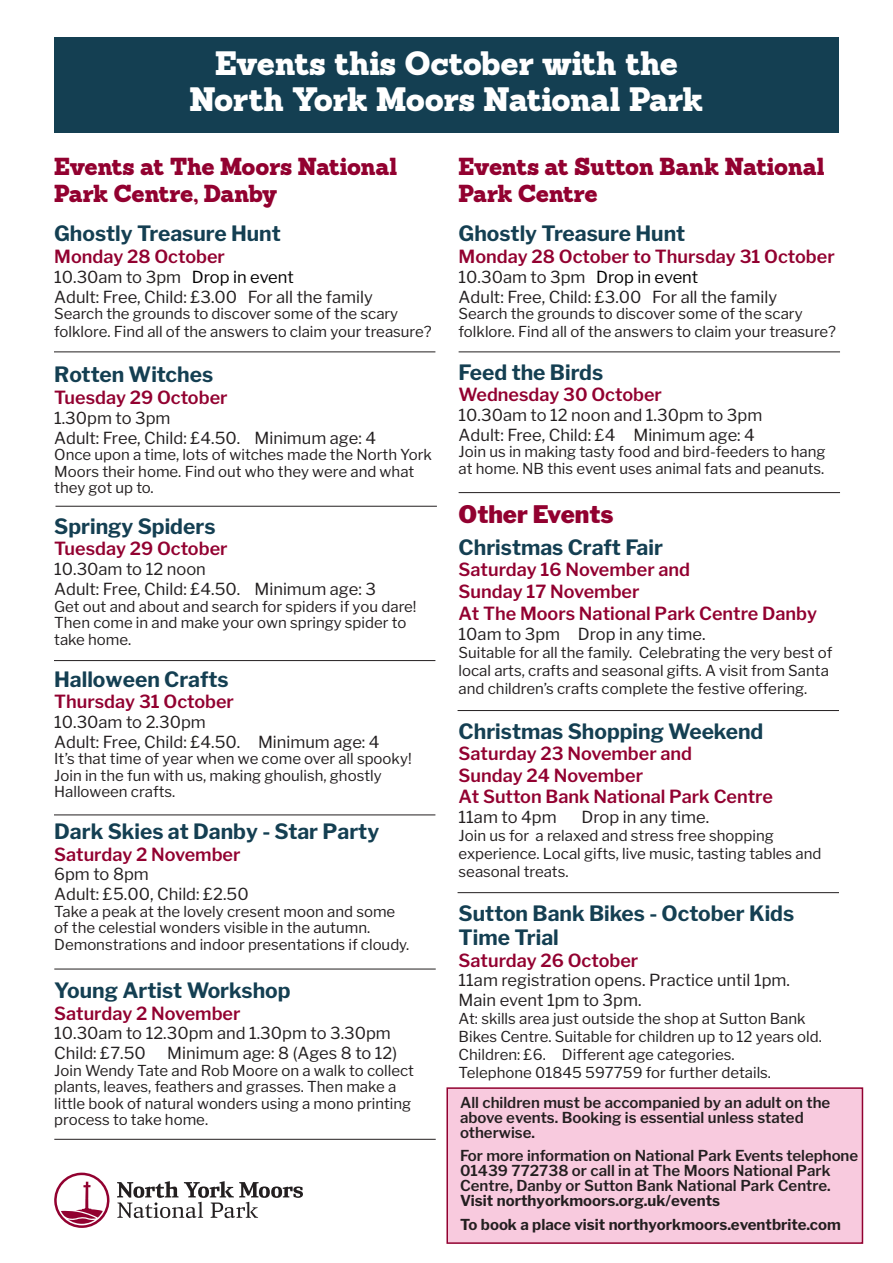
<style>
.page{position:relative;width:893px;height:1263px;background:#fff}
.page>*{position:absolute;margin:0;border:0;box-sizing:border-box;transform-origin:0 0}
.t1{font:900 33px "Sanchez";letter-spacing:-.015em;color:#fff}
.t2{font:900 24px/27px "Sanchez";letter-spacing:-.015em;color:#920130}
.t3{font:900 24px "Libre Franklin";color:#920130}
.t4{font:700 21px/24px "Libre Franklin";color:#143f52}
.t5{font:600 18px "Libre Franklin";color:#920130}
.t6{font:16.5px "Libre Franklin";color:#231f20}
.t7{font:15px/16.5px "Libre Franklin";color:#231f20}
.t8{font:600 15px/15px "Libre Franklin";color:#231f20}
.t9{font:700 15px "Libre Franklin";color:#231f20}
.s1{color:#000}
</style>
<div class="page">
<div style="left:54px;top:37px;width:785px;height:96px;background:#143f52"></div>
<div style="left:447px;top:1088px;width:415px;height:155px;background:#f8cade"></div>
<div style="left:446px;top:1087px;width:417px;height:157px;border:2px solid #920130"></div>
<svg style="left:117px;top:1181px;width:186px;height:37px"></svg>
<svg style="left:54px;top:1172px;width:56px;height:56px"></svg>
<hr style="left:54px;top:351px;width:381px;height:1px;background:#231f20">
<hr style="left:56px;top:506px;width:381px;height:1px;background:#231f20">
<hr style="left:54px;top:660px;width:381px;height:1px;background:#231f20">
<hr style="left:54px;top:814px;width:381px;height:1px;background:#231f20">
<hr style="left:54px;top:969px;width:382px;height:1px;background:#231f20">
<hr style="left:54px;top:1139px;width:382px;height:1px;background:#231f20">
<hr style="left:459px;top:351px;width:381px;height:1px;background:#231f20">
<hr style="left:459px;top:492px;width:381px;height:1px;background:#231f20">
<hr style="left:458px;top:710px;width:381px;height:1px;background:#231f20">
<hr style="left:458px;top:892px;width:381px;height:1px;background:#231f20">
<p class="t1" style="left:215px;top:39px;width:464px">Events this October with the</p>
<p class="t1" style="left:190px;top:75px;width:515px">North York Moors National Park</p>
<p class="t2" style="left:54px;top:153px;width:345px">Events at The Moors National<br>Park Centre, Danby</p>
<p class="t4" style="left:54px;top:222px;width:228px">Ghostly Treasure Hunt</p>
<p class="t5" style="left:54px;top:246px;width:172px">Monday 28 October</p>
<p class="t6" style="left:54px;top:267px;width:241px">10.30am to 3pm <span class="s1">Drop in event</span></p>
<p class="t6" style="left:54px;top:287px;width:320px">Adult: Free, Child: £3.00 For all the family</p>
<p class="t7" style="left:54px;top:305px;width:379px;line-height:18px">Search the grounds to discover some of the scary folklore. Find all of the answers to claim your treasure?</p>
<p class="t4" style="left:54px;top:363px;width:160px">Rotten Witches</p>
<p class="t5" style="left:54px;top:387px;width:175px">Tuesday 29 October</p>
<p class="t6" style="left:54px;top:408px;width:118px">1.30pm to 3pm</p>
<p class="t6" style="left:54px;top:428px;width:323px">Adult: Free, Child: £4.50. Minimum age: 4</p>
<p class="t7" style="left:54px;top:446px;width:379px">Once upon a time, lots of witches made the North York<br>Moors their home. Find out who they were and what they got up to.</p>
<p class="t4" style="left:54px;top:514px;width:163px">Springy Spiders</p>
<p class="t5" style="left:54px;top:538px;width:175px">Tuesday 29 October</p>
<p class="t6" style="left:54px;top:559px;width:153px">10.30am to 12 noon</p>
<p class="t6" style="left:54px;top:579px;width:323px">Adult: Free, Child: £4.50. Minimum age: 3</p>
<p class="t7" style="left:54px;top:598px;width:364px">Get out and about and search for spiders if you dare!<br>Then come in and make your own springy spider to take home.</p>
<p class="t4" style="left:54px;top:667px;width:176px">Halloween Crafts</p>
<p class="t5" style="left:54px;top:691px;width:181px">Thursday 31 October</p>
<p class="t6" style="left:54px;top:712px;width:153px">10.30am to 2.30pm</p>
<p class="t6" style="left:54px;top:732px;width:327px">Adult: Free, Child: £4.50. Minimum age: 4</p>
<p class="t7" style="left:54px;top:751px;width:359px">It’s that time of year when we come over all spooky!<br>Join in the fun with us, making ghoulish, ghostly<br>Halloween crafts.</p>
<p class="t4" style="left:54px;top:819px;width:327px">Dark Skies at Danby - Star Party</p>
<p class="t5" style="left:54px;top:843px;width:188px">Saturday 2 November</p>
<p class="t6" style="left:54px;top:864px;width:96px">6pm to 8pm</p>
<p class="t6" style="left:54px;top:884px;width:196px">Adult: £5.00, Child: £2.50</p>
<p class="t7" style="left:54px;top:903px;width:357px">Take a peak at the lovely cresent moon and some of the celestial wonders visible in the autumn.<br>Demonstrations and indoor presentations if cloudy.</p>
<p class="t4" style="left:54px;top:978px;width:238px">Young Artist Workshop</p>
<p class="t5" style="left:54px;top:1002px;width:188px">Saturday 2 November</p>
<p class="t6" style="left:54px;top:1023px;width:338px">10.30am to 12.30pm and 1.30pm to 3.30pm</p>
<p class="t6" style="left:54px;top:1043px;width:93px">Child: £7.50</p>
<p class="t6" style="left:167px;top:1043px;width:232px">Minimum age: 8 (Ages 8 to 12)</p>
<p class="t7" style="left:54px;top:1062px;width:361px">Join Wendy Tate and Rob Moore on a walk to collect plants, leaves, feathers and grasses. Then make a little book of natural wonders using a mono printing process to take home.</p>
<p class="t2" style="left:459px;top:153px;width:367px">Events at Sutton Bank National<br>Park Centre</p>
<p class="t4" style="left:459px;top:222px;width:228px">Ghostly Treasure Hunt</p>
<p class="t5" style="left:459px;top:246px;width:378px">Monday 28 October to Thursday 31 October</p>
<p class="t6" style="left:459px;top:267px;width:241px">10.30am to 3pm <span class="s1">Drop in event</span></p>
<p class="t6" style="left:459px;top:287px;width:320px">Adult: Free, Child: £3.00 For all the family</p>
<p class="t7" style="left:459px;top:305px;width:379px;line-height:18px">Search the grounds to discover some of the scary folklore. Find all of the answers to claim your treasure?</p>
<p class="t4" style="left:459px;top:360px;width:146px">Feed the Birds</p>
<p class="t5" style="left:459px;top:384px;width:205px">Wednesday 30 October</p>
<p class="t6" style="left:459px;top:405px;width:305px">10.30am to 12 noon and 1.30pm to 3pm</p>
<p class="t6" style="left:459px;top:425px;width:298px">Adult: Free, Child: £4 Minimum age: 4</p>
<p class="t7" style="left:459px;top:444px;width:368px">Join us in making tasty food and bird-feeders to hang at home. NB this event uses animal fats and peanuts.</p>
<p class="t3" style="left:459px;top:500px;width:156px">Other Events</p>
<p class="t4" style="left:459px;top:535px;width:206px">Christmas Craft Fair</p>
<p class="t5" style="left:459px;top:559px;width:233px">Saturday 16 November and</p>
<p class="t5" style="left:459px;top:581px;width:182px">Sunday 17 November</p>
<p class="t5" style="left:459px;top:602px;width:360px">At The Moors National Park Centre Danby</p>
<p class="t6" style="left:459px;top:624px;width:248px">10am to 3pm Drop in any time.</p>
<p class="t7" style="left:459px;top:643px;width:375px;line-height:18px">Suitable for all the family. Celebrating the very best of local arts, crafts and seasonal gifts. A visit from Santa and children’s crafts complete the festive offering.</p>
<p class="t4" style="left:459px;top:719px;width:306px">Christmas Shopping Weekend</p>
<p class="t5" style="left:459px;top:743px;width:235px">Saturday 23 November and</p>
<p class="t5" style="left:459px;top:764px;width:186px">Sunday 24 November</p>
<p class="t5" style="left:459px;top:786px;width:316px">At Sutton Bank National Park Centre</p>
<p class="t6" style="left:459px;top:807px;width:99px">11am to 4pm</p>
<p class="t6" style="left:581px;top:807px;width:129px">Drop in any time.</p>
<p class="t7" style="left:459px;top:827px;width:364px;line-height:18px">Join us for a relaxed and stress free shopping experience. Local gifts, live music, tasting tables and seasonal treats.</p>
<p class="t4" style="left:459px;top:901px;width:337px">Sutton Bank Bikes - October Kids<br>Time Trial</p>
<p class="t5" style="left:459px;top:949px;width:181px">Saturday 26 October</p>
<p class="t6" style="left:459px;top:970px;width:333px">11am registration opens. Practice until 1pm.</p>
<p class="t6" style="left:459px;top:990px;width:184px">Main event 1pm to 3pm.</p>
<p class="t7" style="left:459px;top:1010px;width:365px;line-height:18px">At: skills area just outside the shop at Sutton Bank<br>Bikes Centre. Suitable for children up to 12 years old.</p>
<p class="t7" style="left:459px;top:1046px;width:278px">Children: £6. Different age categories.</p>
<p class="t7" style="left:459px;top:1064px;width:314px">Telephone 01845 597759 for further details.</p>
<p class="t8" style="left:460px;top:1095px;width:372px">All children must be accompanied by an adult on the above events. Booking is essential unless stated</p>
<p class="t8" style="left:460px;top:1125px;width:77px">otherwise.</p>
<p class="t8" style="left:460px;top:1148px;width:400px">For more information on National Park Events telephone<br>01439 772738 or call in at The Moors National Park<br>Centre, Danby or Sutton Bank National Park Centre.</p>
<p class="t9" style="left:460px;top:1191px;width:262px">Visit northyorkmoors.org.uk/events</p>
<p class="t9" style="left:460px;top:1215px;width:382px">To book a place visit northyorkmoors.eventbrite.com</p>
</div>
